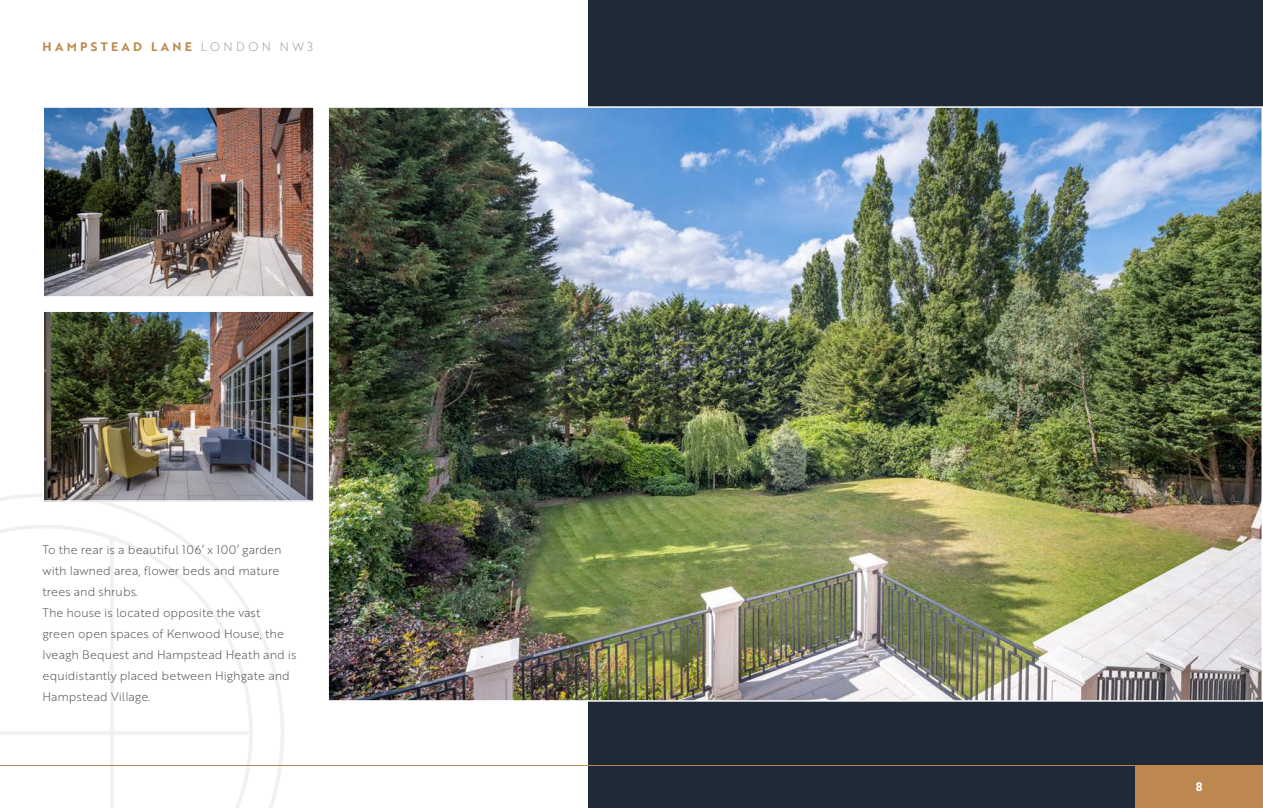
<style>
.page{position:relative;width:1263px;height:808px;background:#fff}
.page>*{position:absolute;margin:0;border:0;box-sizing:border-box;transform-origin:0 0}
.t1{font:12px/21px "Brother 1816 Light";color:#575756}
.t2{font:12px "Brother 1816 Bold";letter-spacing:.28em;color:#bc884f}
.t3{font:12px "Brother 1816 Bold";color:#fff}
.s1{font-family:"Brother 1816 Thin";color:#878787}
</style>
<div class="page">
<svg style="left:0;top:494px;width:284px;height:314px"></svg>
<div style="left:589px;top:0;width:674px;height:808px;background:#202938"></div>
<div style="left:1135px;top:765px;width:128px;height:43px;background:#bc884f"></div>
<hr style="left:0;top:765px;width:1263px;height:1px;background:#bc884f">
<img style="left:330px;top:109px;width:930px;height:590px">
<img style="left:46px;top:109px;width:266px;height:186px">
<div style="left:43px;top:106px;width:272px;height:192px;border:2px solid #fff"></div>
<img style="left:46px;top:313px;width:266px;height:186px">
<div style="left:43px;top:310px;width:272px;height:192px;border:2px solid #fff"></div>
<p class="t2" style="left:43px;top:38px;width:272px">HAMPSTEAD LANE <span class="s1">LONDON NW3</span></p>
<p class="t1" style="left:43px;top:538px;width:255px">To the rear is a beautiful 106’ x 100’ garden with lawned area, flower beds and mature trees and shrubs.<br>The house is located opposite the vast<br>green open spaces of Kenwood House, the Iveagh Bequest and Hampstead Heath and is equidistantly placed between Highgate and Hampstead Village.</p>
<p class="t3" style="left:1196px;top:778px;width:8px">8</p>
</div>
